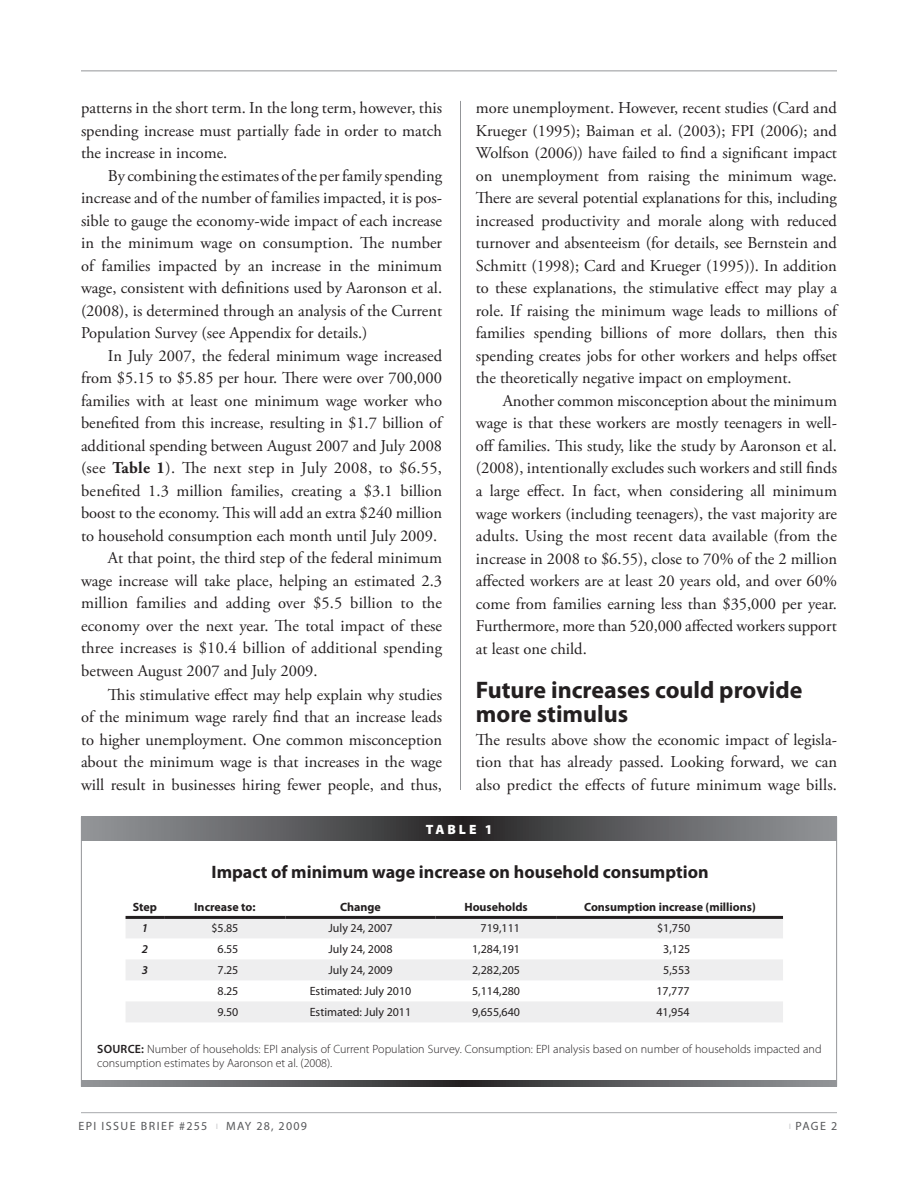
<style>
.page{position:relative;width:918px;height:1188px;background:#fff}
.page>*{position:absolute;margin:0;border:0;box-sizing:border-box;transform-origin:0 0}
.t1{font:700 24px/24px "Myriad Pro";color:#231f20}
.t2{font:700 18px "Myriad Pro";color:#231f20}
.t3{font:16.5px/22.5px "Adobe Garamond Pro";color:#231f20;text-align:justify}
.t4{font:16.5px "Adobe Garamond Pro";letter-spacing:.02em;color:#231f20}
.t5{font:900 13.5px "Myriad Pro";letter-spacing:.22em;color:#fff}
.t6{font:300 12px/14.4px "Myriad Pro";color:#231f20}
.t7{font:12px "Myriad Pro";color:#231f20}
.t8{font:700 12px "Myriad Pro";color:#231f20}
.t9{font:12px "Myriad Pro";letter-spacing:.1em;color:#57585a}
.t10{font:italic 600 12px "Myriad Pro";color:#231f20}
.s1{font-weight:700}
.s2{font-weight:600}
.s3{font-size:7.5px;color:#bcbdc0}
</style>
<div class="page">
<hr style="left:81px;top:1112px;width:756px;height:1px;background:#a8a9ad">
<hr style="left:81px;top:70px;width:756px;height:1px;background:#939598">
<hr style="left:460px;top:101px;width:1px;height:986px;background:#939598">
<div style="left:454px;top:790px;width:13px;height:31px;background:#fff"></div>
<div style="left:81px;top:817px;width:756px;height:269px;background:#fff;border:1px solid #939598"></div>
<svg style="left:81px;top:817px;width:756px;height:24px;background:#5f6062"></svg>
<svg style="left:81px;top:1080px;width:756px;height:7px;background:#5f6062"></svg>
<svg style="left:126px;top:919px;width:657px;height:103px;fill:#eeeeef"></svg>
<hr style="left:126px;top:916px;width:38px;height:3px;background:#231f20">
<hr style="left:164px;top:916px;width:122px;height:3px;background:#231f20">
<hr style="left:286px;top:916px;width:149px;height:3px;background:#231f20">
<hr style="left:435px;top:916px;width:122px;height:3px;background:#231f20">
<hr style="left:557px;top:916px;width:226px;height:3px;background:#231f20">
<p class="t3" style="left:81px;top:97px;width:363px">patterns in the short term. In the long term, however, this spending increase must partially fade in order to match the increase in income.</p>
<p class="t3" style="left:81px;top:165px;width:363px;text-indent:27px">By combining the estimates of the per family spending increase and of the number of families impacted, it is pos&shy;sible to gauge the economy-wide impact of each increase in the minimum wage on consumption. The number of families impacted by an increase in the minimum wage, consistent with definitions used by Aaronson et al. (2008), is determined through an analysis of the Current Population Survey (see Appendix for details.)</p>
<p class="t3" style="left:108px;top:345px;width:336px">In July 2007, the federal minimum wage increased</p>
<p class="t3" style="left:81px;top:367px;width:363px">from $5.15 to $5.85 per hour. There were over 700,000</p>
<p class="t3" style="left:81px;top:390px;width:363px">families with at least one minimum wage worker who</p>
<p class="t3" style="left:81px;top:412px;width:363px">benefited from this increase, resulting in $1.7 billion of</p>
<p class="t3" style="left:81px;top:435px;width:363px">additional spending between August 2007 and July 2008</p>
<p class="t4" style="left:81px;top:458px;width:363px">(see <span class="s1">Table 1</span>). The next step in July 2008, to $6.55,</p>
<p class="t3" style="left:81px;top:480px;width:363px">benefited 1.3 million families, creating a $3.1 billion</p>
<p class="t3" style="left:81px;top:502px;width:363px">boost to the economy. This will add an extra $240 million</p>
<p class="t3" style="left:81px;top:525px;width:358px">to household consumption each month until July 2009.</p>
<p class="t3" style="left:108px;top:547px;width:336px">At that point, the third step of the federal minimum</p>
<p class="t3" style="left:81px;top:570px;width:363px">wage increase will take place, helping an estimated 2.3</p>
<p class="t3" style="left:81px;top:592px;width:363px">million families and adding over $5.5 billion to the</p>
<p class="t3" style="left:81px;top:615px;width:363px">economy over the next year. The total impact of these</p>
<p class="t3" style="left:81px;top:637px;width:363px">three increases is $10.4 billion of additional spending</p>
<p class="t3" style="left:81px;top:660px;width:238px">between August 2007 and July 2009.</p>
<p class="t3" style="left:81px;top:684px;width:363px;text-indent:27px">This stimulative effect may help explain why studies of the minimum wage rarely find that an increase leads to higher unemployment. One common misconception about the minimum wage is that increases in the wage will result in businesses hiring fewer people, and thus,</p>
<p class="t3" style="left:476px;top:97px;width:363px">more unemployment. However, recent studies (Card and Krueger (1995); Baiman et al. (2003); FPI (2006); and Wolfson (2006)) have failed to find a significant impact on unemployment from raising the minimum wage.<br>There are several potential explanations for this, including increased productivity and morale along with reduced turnover and absenteeism (for details, see Bernstein and Schmitt (1998); Card and Krueger (1995)). In addition to these explanations, the stimulative effect may play a role. If raising the minimum wage leads to millions of families spending billions of more dollars, then this spending creates jobs for other workers and helps offset the theoretically negative impact on employment.</p>
<p class="t3" style="left:476px;top:390px;width:363px;text-indent:27px">Another common misconception about the minimum wage is that these workers are mostly teenagers in well&shy;off families. This study, like the study by Aaronson et al. (2008), intentionally excludes such workers and still finds a large effect. In fact, when considering all minimum wage workers (including teenagers), the vast majority are adults. Using the most recent data available (from the increase in 2008 to $6.55), close to 70% of the 2 million affected workers are at least 20 years old, and over 60% come from families earning less than $35,000 per year.<br>Furthermore, more than 520,000 affected workers support at least one child.</p>
<h1 class="t1" style="left:476px;top:677px;width:328px">Future increases could provide more stimulus</h1>
<p class="t3" style="left:476px;top:729px;width:363px">The results above show the economic impact of legisla&shy;tion that has already passed. Looking forward, we can also predict the effects of future minimum wage bills.</p>
<p class="t5" style="left:426px;top:822px;width:68px">TABLE 1</p>
<p class="t2" style="left:212px;top:860px;width:499px">Impact of minimum wage increase on household consumption</p>
<p class="t8" style="left:133px;top:900px;width:26px">Step</p>
<p class="t8" style="left:194px;top:900px;width:63px">Increase to:</p>
<p class="t8" style="left:340px;top:900px;width:42px">Change</p>
<p class="t8" style="left:464px;top:900px;width:65px">Households</p>
<p class="t8" style="left:584px;top:900px;width:173px">Consumption increase (millions)</p>
<p class="t10" style="left:142px;top:921px;width:8px">1</p>
<p class="t7" style="left:211px;top:921px;width:29px">$5.85</p>
<p class="t7" style="left:328px;top:921px;width:66px">July 24, 2007</p>
<p class="t7" style="left:481px;top:921px;width:41px">719,111</p>
<p class="t7" style="left:657px;top:921px;width:35px">$1,750</p>
<p class="t10" style="left:142px;top:942px;width:8px">2</p>
<p class="t7" style="left:218px;top:942px;width:22px">6.55</p>
<p class="t7" style="left:328px;top:942px;width:66px">July 24, 2008</p>
<p class="t7" style="left:472px;top:942px;width:50px">1,284,191</p>
<p class="t7" style="left:663px;top:942px;width:29px">3,125</p>
<p class="t10" style="left:142px;top:963px;width:8px">3</p>
<p class="t7" style="left:218px;top:963px;width:22px">7.25</p>
<p class="t7" style="left:328px;top:963px;width:66px">July 24, 2009</p>
<p class="t7" style="left:472px;top:963px;width:50px">2,282,205</p>
<p class="t7" style="left:663px;top:963px;width:29px">5,553</p>
<p class="t7" style="left:218px;top:984px;width:22px">8.25</p>
<p class="t7" style="left:310px;top:984px;width:103px">Estimated: July 2010</p>
<p class="t7" style="left:472px;top:984px;width:50px">5,114,280</p>
<p class="t7" style="left:656px;top:984px;width:35px">17,777</p>
<p class="t7" style="left:218px;top:1005px;width:22px">9.50</p>
<p class="t7" style="left:310px;top:1005px;width:103px">Estimated: July 2011</p>
<p class="t7" style="left:472px;top:1005px;width:50px">9,655,640</p>
<p class="t7" style="left:656px;top:1005px;width:35px">41,954</p>
<p class="t6" style="left:97px;top:1042px;width:726px"><span class="s2">SOURCE:</span> Number of households: EPI analysis of Current Population Survey. Consumption: EPI analysis based on number of households impacted and consumption estimates by Aaronson et al. (2008).</p>
<p class="t9" style="left:78px;top:1119px;width:31px">EPI ISSU</p>
<p class="t9" style="left:130px;top:1119px;width:179px">E BRI EF #255 <span class="s3">l</span> may 28, 2009</p>
<p class="t9" style="left:789px;top:1119px;width:50px"><span class="s3">l</span> Page 2</p>
</div>
